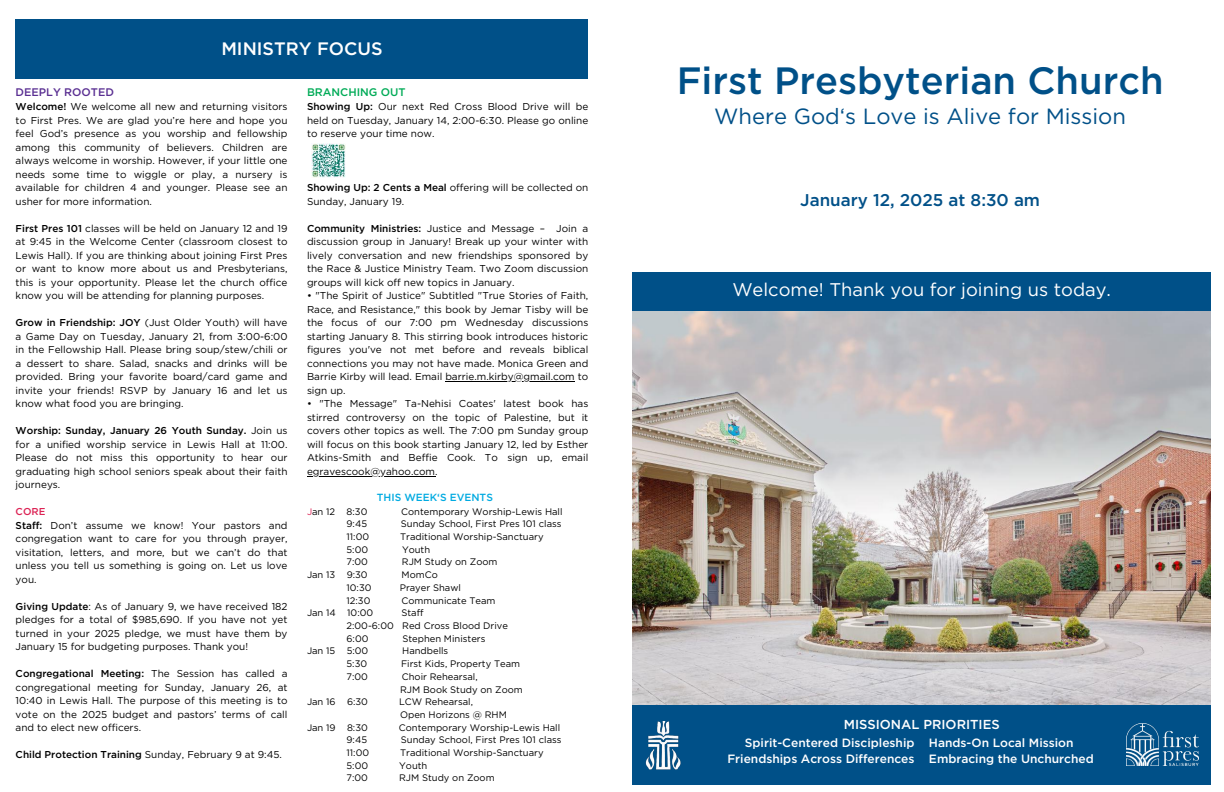
<style>
.page{position:relative;width:1224px;height:792px;background:#fff}
.page>*{position:absolute;margin:0;border:0;box-sizing:border-box;transform-origin:0 0}
.t1{font:500 38px "Gotham";color:#005088}
.t2{font:22px "Gotham";color:#005088}
.t3{font:18.3px "Gotham";color:#fff}
.t4{font:500 18px "Gotham";color:#fff}
.t5{font:500 17px "Gotham";color:#005088}
.t6{font:500 13px "Gotham";color:#fff}
.t7{font:500 12px/16.5px "Gotham";color:#fff;text-align:right}
.t8{font:500 11px "Gotham";color:#00ab57}
.t9{font:500 11px "Gotham";color:#5a2f92}
.t10{font:500 10.3px "Gotham";color:#00aae1}
.t11{font:10px/13.5px "Gotham";color:#000;text-align:justify}
.t12{font:500 10px "Gotham";color:#000}
.t13{font:9.4px/12.7px "Gotham";color:#000}
.s1{font-weight:500}
.s2{font-weight:500;color:#dc2455}
.s3{font-weight:400}
.s4{color:#dc2455}
</style>
<div class="page">
<div style="left:16px;top:20px;width:572px;height:59px;background:#005088"></div>
<div style="left:633px;top:272px;width:578px;height:40px;background:#005088"></div>
<img style="left:633px;top:312px;width:577px;height:393px">
<div style="left:633px;top:705px;width:578px;height:79px;background:#005088"></div>
<img style="left:645px;top:721px;width:36px;height:49px">
<img style="left:1126px;top:723px;width:72px;height:43px">
<hr style="left:445px;top:381px;width:130px;height:1px;background:#000">
<hr style="left:307px;top:476px;width:128px;height:1px;background:#000">
<img style="left:311px;top:144px;width:34px;height:34px">
<h3 class="t4" style="left:221px;top:41px;width:163px">MINISTRY FOCUS</h3>
<p class="t9" style="left:16px;top:87px;width:100px">DEEPLY ROOTED</p>
<p class="t11" style="left:16px;top:101px;width:273px"><span class="s1">Welcome!</span> We welcome all new and returning visitors to First Pres. We are glad you’re here and hope you feel God’s presence as you worship and fellowship among this community of believers. Children are always welcome in worship. However, if your little one needs some time to wiggle or play, a nursery is available for children 4 and younger. Please see an usher for more information.</p>
<p class="t11" style="left:16px;top:222px;width:273px"><span class="s1">First Pres 101</span> classes will be held on January 12 and 19 at 9:45 in the Welcome Center (classroom closest to Lewis Hall). If you are thinking about joining First Pres or want to know more about us and Presbyterians, this is your opportunity. Please let the church office know you will be attending for planning purposes.</p>
<p class="t11" style="left:16px;top:317px;width:273px"><span class="s1">Grow in Friendship: JOY</span> (Just Older Youth) will have a Game Day on Tuesday, January 21, from 3:00-6:00 in the Fellowship Hall. Please bring soup/stew/chili or a dessert to share. Salad, snacks and drinks will be provided. Bring your favorite board/card game and invite your friends! RSVP by January 16 and let us know what food you are bringing.</p>
<p class="t11" style="left:16px;top:425px;width:273px"><span class="s1">Worship: Sunday, January 26 Youth Sunday.</span> Join us for a unified worship service in Lewis Hall at 11:00.<br>Please do not miss this opportunity to hear our graduating high school seniors speak about their faith journeys.</p>
<p class="t11" style="left:16px;top:506px;width:273px;text-align:left"><span class="s2">CORE<br></span><span class="s1">Staff:</span> Don’t assume we know! Your pastors and congregation want to care for you through prayer, visitation, letters, and more, but we can’t do that unless you tell us something is going on. Let us love you.</p>
<p class="t11" style="left:16px;top:600px;width:273px"><span class="s1">Giving Update</span>: As of January 9, we have received 182 pledges for a total of $985,690. If you have not yet turned in your 2025 pledge, we must have them by January 15 for budgeting purposes. Thank you!</p>
<p class="t11" style="left:16px;top:668px;width:273px"><span class="s1">Congregational Meeting:</span> The Session has called a congregational meeting for Sunday, January 26, at 10:40 in Lewis Hall. The purpose of this meeting is to vote on the 2025 budget and pastors’ terms of call and to elect new officers.</p>
<p class="t12" style="left:16px;top:750px;width:268px">Child Protection Training <span class="s3">Sunday, February 9 at 9:45.</span></p>
<p class="t8" style="left:307px;top:87px;width:100px">BRANCHING OUT</p>
<p class="t11" style="left:307px;top:101px;width:283px"><span class="s1">Showing Up:</span> Our next Red Cross Blood Drive will be held on Tuesday, January 14, 2:00-6:30. Please go online to reserve your time now.</p>
<p class="t11" style="left:307px;top:182px;width:283px"><span class="s1">Showing Up: 2 Cents a Meal</span> offering will be collected on<br>Sunday, January 19.</p>
<p class="t11" style="left:307px;top:222px;width:283px"><span class="s1">Community Ministries:</span> Justice and Message – Join a discussion group in January! Break up your winter with lively conversation and new friendships sponsored by the Race &amp; Justice Ministry Team. Two Zoom discussion groups will kick off new topics in January.</p>
<p class="t11" style="left:307px;top:290px;width:283px">• "The Spirit of Justice" Subtitled "True Stories of Faith, Race, and Resistance," this book by Jemar Tisby will be the focus of our 7:00 pm Wednesday discussions starting January 8. This stirring book introduces historic figures you've not met before and reveals biblical connections you may not have made. Monica Green and Barrie Kirby will lead. Email barrie.m.kirby@gmail.com to sign up.</p>
<p class="t11" style="left:307px;top:398px;width:283px">• "The Message" Ta-Nehisi Coates' latest book has stirred controversy on the topic of Palestine, but it covers other topics as well. The 7:00 pm Sunday group will focus on this book starting January 12, led by Esther Atkins-Smith and Beffie Cook. To sign up, email egravescook@yahoo.com.</p>
<p class="t10" style="left:377px;top:493px;width:118px">THIS WEEK‘S EVENTS</p>
<p class="t13" style="left:307px;top:505px;width:62px"><span class="s4">J</span>an 12 8:30</p>
<p class="t13" style="left:401px;top:505px;width:163px">Contemporary Worship-Lewis Hall</p>
<p class="t13" style="left:347px;top:518px;width:22px">9:45</p>
<p class="t13" style="left:401px;top:518px;width:162px">Sunday School, First Pres 101 class</p>
<p class="t13" style="left:347px;top:531px;width:24px">11:00</p>
<p class="t13" style="left:400px;top:531px;width:145px">Traditional Worship-Sanctuary</p>
<p class="t13" style="left:347px;top:544px;width:23px">5:00</p>
<p class="t13" style="left:402px;top:544px;width:30px">Youth</p>
<p class="t13" style="left:347px;top:556px;width:23px">7:00</p>
<p class="t13" style="left:402px;top:556px;width:97px">RJM Study on Zoom</p>
<p class="t13" style="left:307px;top:569px;width:62px">Jan 13 9:30</p>
<p class="t13" style="left:402px;top:569px;width:38px">MomCo</p>
<p class="t13" style="left:347px;top:582px;width:26px">10:30</p>
<p class="t13" style="left:400px;top:582px;width:63px">Prayer Shawl</p>
<p class="t13" style="left:347px;top:594px;width:25px">12:30</p>
<p class="t13" style="left:401px;top:594px;width:96px">Communicate Team</p>
<p class="t13" style="left:307px;top:607px;width:68px">Jan 14 10:00</p>
<p class="t13" style="left:347px;top:607px;width:163px;text-indent:55px">Staff<br>2:00-6:00 Red Cross Blood Drive<br>6:00</p>
<p class="t13" style="left:402px;top:633px;width:85px">Stephen Ministers</p>
<p class="t13" style="left:307px;top:645px;width:63px">Jan 15 5:00</p>
<p class="t13" style="left:402px;top:645px;width:48px">Handbells</p>
<p class="t13" style="left:347px;top:658px;width:22px">5:30</p>
<p class="t13" style="left:401px;top:658px;width:121px">First Kids, Property Team</p>
<p class="t13" style="left:347px;top:671px;width:23px">7:00</p>
<p class="t13" style="left:400px;top:671px;width:124px">Choir Rehearsal,<br>RJM Book Study on Zoom</p>
<p class="t13" style="left:307px;top:696px;width:63px">Jan 16 6:30</p>
<p class="t13" style="left:399px;top:696px;width:109px">LCW Rehearsal,<br>Open Horizons @ RHM</p>
<p class="t13" style="left:307px;top:721px;width:62px">Jan 19 8:30</p>
<p class="t13" style="left:399px;top:721px;width:163px">Contemporary Worship-Lewis Hall</p>
<p class="t13" style="left:347px;top:734px;width:22px">9:45</p>
<p class="t13" style="left:401px;top:734px;width:162px">Sunday School, First Pres 101 class</p>
<p class="t13" style="left:347px;top:747px;width:24px">11:00</p>
<p class="t13" style="left:400px;top:747px;width:145px">Traditional Worship-Sanctuary</p>
<p class="t13" style="left:347px;top:760px;width:23px">5:00</p>
<p class="t13" style="left:399px;top:760px;width:30px">Youth</p>
<p class="t13" style="left:347px;top:772px;width:23px">7:00</p>
<p class="t13" style="left:399px;top:772px;width:97px">RJM Study on Zoom</p>
<h1 class="t1" style="left:677px;top:64px;width:488px">First Presbyterian Church</h1>
<h2 class="t2" style="left:714px;top:106px;width:413px">Where God‘s Love is Alive for Mission</h2>
<h3 class="t5" style="left:800px;top:193px;width:241px">January 12, 2025 at 8:30 am</h3>
<h3 class="t3" style="left:732px;top:282px;width:380px">Welcome! Thank you for joining us today.</h3>
<h3 class="t6" style="left:844px;top:719px;width:158px">MISSIONAL PRIORITIES</h3>
<p class="t7" style="left:727px;top:735px;width:189px">Spirit-Centered Discipleship<br>Friendships Across Differences</p>
<p class="t7" style="left:929px;top:735px;width:166px;text-align:left">Hands-On Local Mission<br>Embracing the Unchurched</p>
</div>
